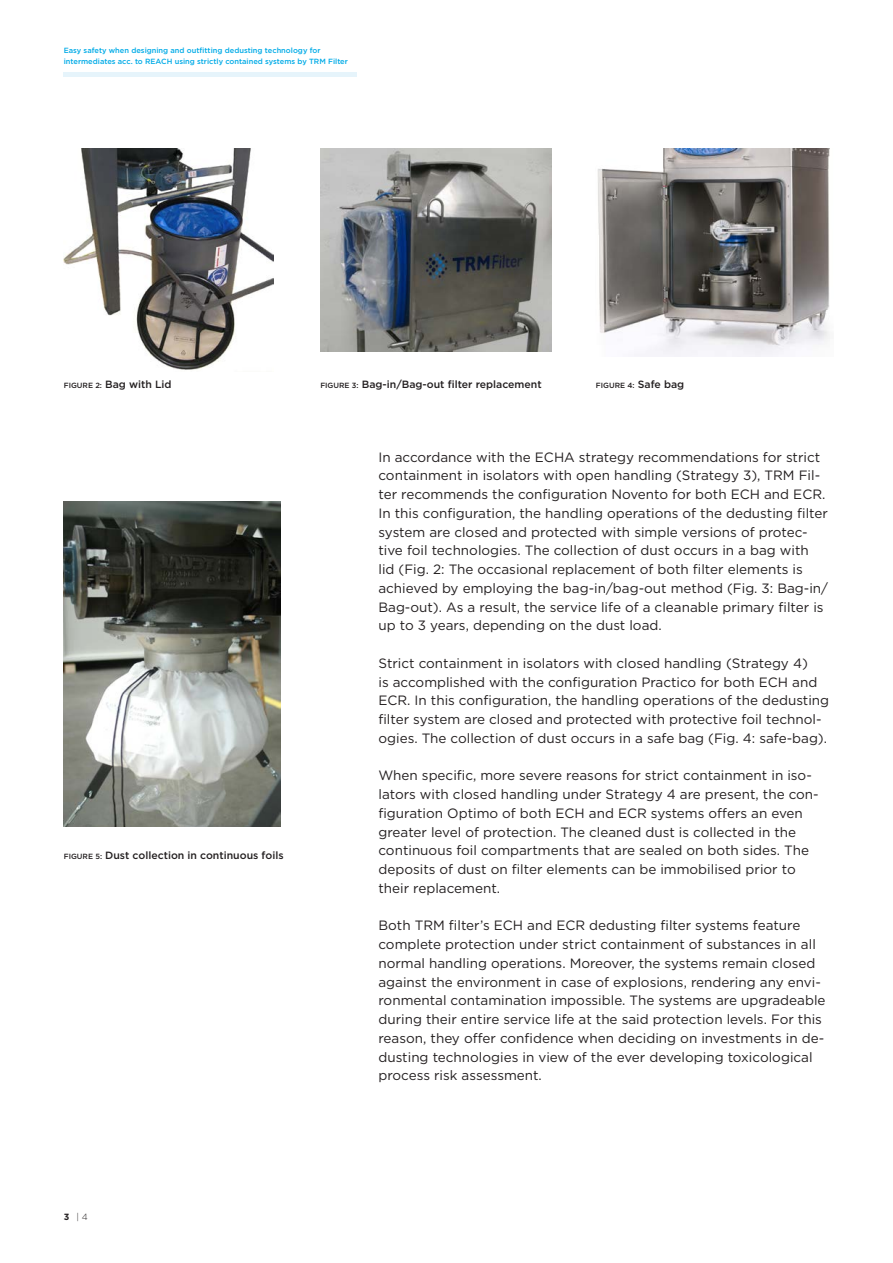
<style>
.page{position:relative;width:893px;height:1263px;background:#fff}
.page>*{position:absolute;margin:0;border:0;box-sizing:border-box;transform-origin:0 0}
.t1{font:13.5px/18.8px "Gotham";color:#231f20}
.t2{font:500 10.5px "Gotham";color:#231f20}
.t3{font:300 9px "Gotham";color:#231f20}
.t4{font:500 7.5px/11.2px "Gotham";color:#00abe7}
.t5{font:500 7.5px "Gotham";color:#231f20}
.s1{font-size:7.5px}
.s2{font-size:10.5px}
.s3{font-weight:700}
</style>
<div class="page">
<div style="left:64px;top:72px;width:293px;height:5px;background:#e6f4fb"></div>
<img style="left:64px;top:149px;width:209px;height:221px">
<img style="left:320px;top:149px;width:231px;height:203px">
<img style="left:597px;top:149px;width:233px;height:207px">
<img style="left:64px;top:502px;width:216px;height:324px">
<p class="t4" style="left:64px;top:44px;width:286px">Easy safety when designing and outfitting dedusting technology for intermediates acc. to REACH using strictly contained systems by TRM Filter</p>
<p class="t2" style="left:64px;top:378px;width:109px"><span class="s1">Figure 2:</span> Bag with Lid</p>
<p class="t2" style="left:320px;top:378px;width:223px"><span class="s1">Fi gure 3:</span> Bag-in/Bag-out filter replacement</p>
<p class="t5" style="left:596px;top:381px;width:90px">Fi gure 4: <span class="s2">Safe bag</span></p>
<p class="t2" style="left:64px;top:848px;width:221px"><span class="s1">Fi gure 5:</span> Dust collection in continuous foils</p>
<p class="t3" style="left:64px;top:1211px;width:26px"><span class="s3">3</span> | 4</p>
<p class="t1" style="left:378px;top:447px;width:451px">In accordance with the ECHA strategy recommendations for strict containment in isolators with open handling (Strategy 3), TRM Fil&shy;ter recommends the configuration Novento for both ECH and ECR.<br>In this configuration, the handling operations of the dedusting filter system are closed and protected with simple versions of protec&shy;tive foil technologies. The collection of dust occurs in a bag with lid (Fig. 2: The occasional replacement of both filter elements is achieved by employing the bag-in/bag-out method (Fig. 3: Bag-in/ Bag-out). As a result, the service life of a cleanable primary filter is up to 3 years, depending on the dust load.</p>
<p class="t1" style="left:378px;top:653px;width:452px">Strict containment in isolators with closed handling (Strategy 4)<br>is accomplished with the configuration Practico for both ECH and ECR. In this configuration, the handling operations of the dedusting filter system are closed and protected with protective foil technol&shy;ogies. The collection of dust occurs in a safe bag (Fig. 4: safe-bag).</p>
<p class="t1" style="left:378px;top:766px;width:442px">When specific, more severe reasons for strict containment in iso&shy;lators with closed handling under Strategy 4 are present, the con&shy;figuration Optimo of both ECH and ECR systems offers an even greater level of protection. The cleaned dust is collected in the continuous foil compartments that are sealed on both sides. The deposits of dust on filter elements can be immobilised prior to their replacement.</p>
<p class="t1" style="left:378px;top:916px;width:449px">Both TRM filter’s ECH and ECR dedusting filter systems feature complete protection under strict containment of substances in all normal handling operations. Moreover, the systems remain closed against the environment in case of explosions, rendering any envi&shy;ronmental contamination impossible. The systems are upgradeable during their entire service life at the said protection levels. For this reason, they offer confidence when deciding on investments in de&shy;dusting technologies in view of the ever developing toxicological process risk assessment.</p>
</div>
